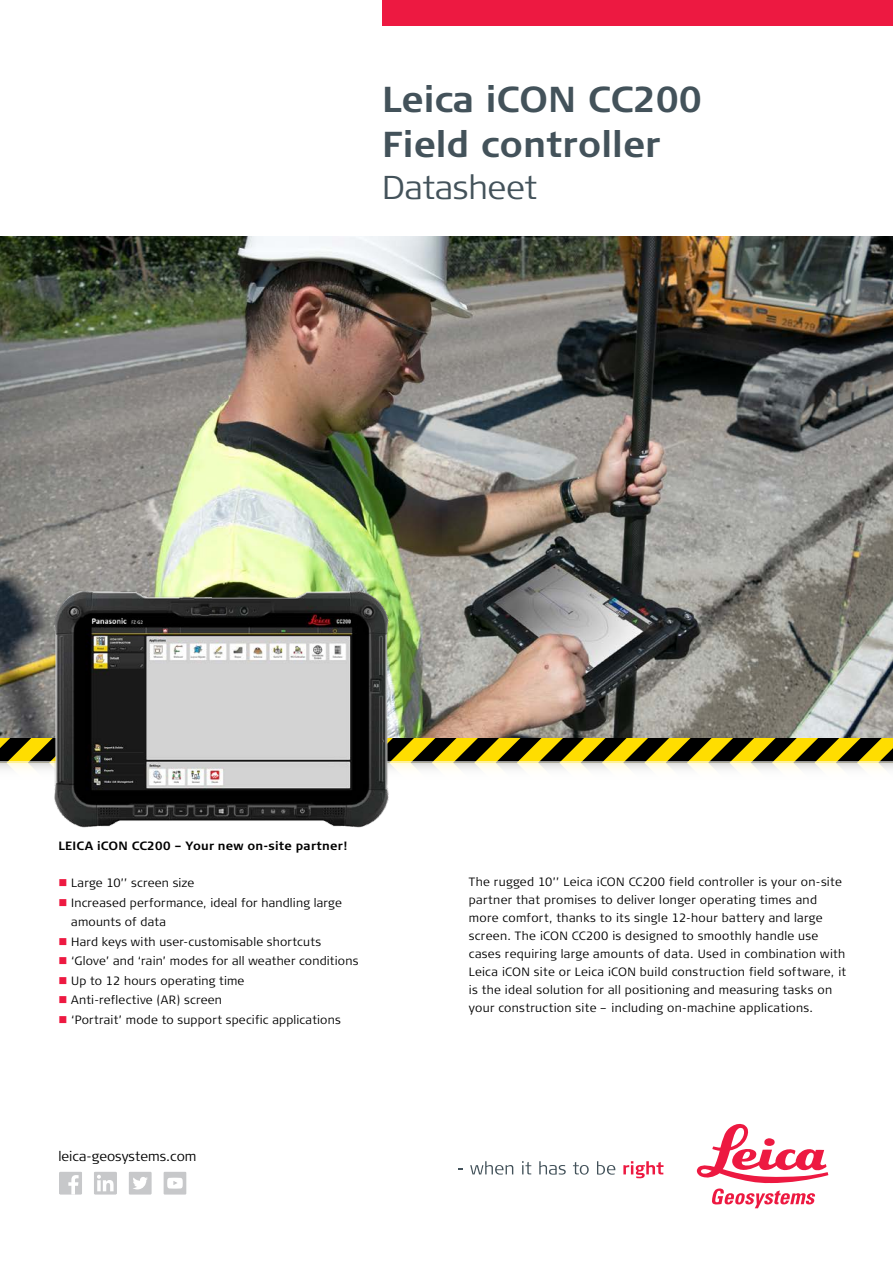
<style>
.page{position:relative;width:893px;height:1263px;background:#fff}
.page>*{position:absolute;margin:0;border:0;box-sizing:border-box;transform-origin:0 0}
.t1{font:700 36px/45px "Signa Column";color:#43525a}
.t2{font:300 33px "Signa Column";letter-spacing:-.01em;color:#43525a}
.t3{font:300 13.5px "Signa Column";color:#000}
.t4{font:300 12px/18px "Signa Column";letter-spacing:.025em;color:#000}
.t5{font:700 12px "Signa Column";letter-spacing:.02em;color:#000}
.s1{color:#ed1941}
</style>
<div class="page">
<svg style="left:0;top:737px;width:893px;height:24px;background:#807005"></svg>
<div style="left:383px;top:0;width:510px;height:26px;background:#ed1941"></div>
<svg style="left:470px;top:1161px;width:43px;height:14px"></svg>
<svg style="left:522px;top:1161px;width:9px;height:13px"></svg>
<svg style="left:539px;top:1161px;width:27px;height:13px"></svg>
<svg style="left:573px;top:1162px;width:16px;height:13px"></svg>
<svg style="left:597px;top:1161px;width:18px;height:14px"></svg>
<svg style="left:623px;top:1161px;width:40px;height:17px"></svg>
<svg style="left:697px;top:1123px;width:131px;height:85px"></svg>
<svg style="left:163px;top:1171px;width:24px;height:24px"></svg>
<svg style="left:129px;top:1171px;width:23px;height:24px"></svg>
<svg style="left:94px;top:1171px;width:23px;height:24px"></svg>
<svg style="left:97px;top:1180px;width:4px;height:11px"></svg>
<svg style="left:59px;top:1171px;width:23px;height:24px"></svg>
<img style="left:0;top:237px;width:893px;height:500px">
<img style="left:30px;top:583px;width:382px;height:245px">
<h1 class="t1" style="left:382px;top:78px;width:322px">Leica iCON CC200<br>Field controller</h1>
<h2 class="t2" style="left:382px;top:166px;width:157px">Datasheet</h2>
<p class="t5" style="left:58px;top:838px;width:290px">LEICA iCON CC200 – Your new on-site partner!</p>
<p class="t4" style="left:58px;top:874px;width:137px"><span class="s1">■</span> Large 10’’ screen size</p>
<p class="t4" style="left:71px;top:893px;width:272px;line-height:19.5px;text-indent:-13px"><span class="s1">■</span> Increased performance, ideal for handling large amounts of data</p>
<p class="t4" style="left:58px;top:933px;width:264px"><span class="s1">■</span> Hard keys with user-customisable shortcuts</p>
<p class="t4" style="left:58px;top:952px;width:301px"><span class="s1">■</span> ‘Glove’ and ‘rain’ modes for all weather conditions</p>
<p class="t4" style="left:58px;top:972px;width:187px"><span class="s1">■</span> Up to 12 hours operating time</p>
<p class="t4" style="left:58px;top:991px;width:165px"><span class="s1">■</span> Anti-reflective (AR) screen</p>
<p class="t4" style="left:58px;top:1011px;width:284px"><span class="s1">■</span> ‘Portrait’ mode to support specific applications</p>
<p class="t3" style="left:58px;top:1147px;width:140px">leica-geosystems.com</p>
<p class="t4" style="left:469px;top:873px;width:379px">The rugged 10’’ Leica iCON CC200 field controller is your on-site partner that promises to deliver longer operating times and more comfort, thanks to its single 12-hour battery and large screen. The iCON CC200 is designed to smoothly handle use cases requiring large amounts of data. Used in combination with Leica iCON site or Leica iCON build construction field software, it is the ideal solution for all positioning and measuring tasks on your construction site – including on-machine applications.</p>
</div>
